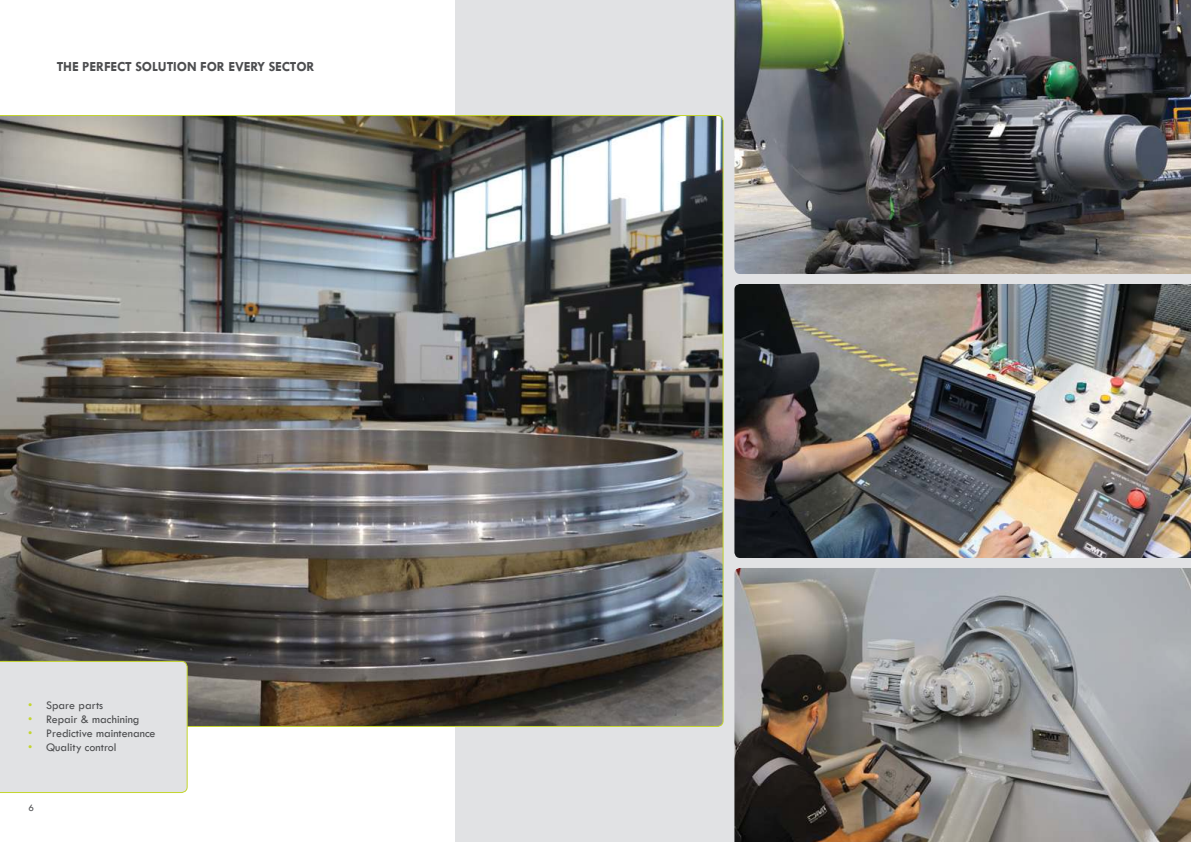
<style>
.page{position:relative;width:1191px;height:842px;background:#fff}
.page>*{position:absolute;margin:0;border:0;box-sizing:border-box;transform-origin:0 0}
.t1{font:700 14px "Tw Cen";letter-spacing:-.01em;color:#4c4d4f}
.t2{font:12px "Tw Cen";color:#4c4d4f}
.t3{font:10px "Tw Cen";color:#4c4d4f}
.s1{color:#c3d52d}
</style>
<div class="page">
<div style="left:455px;top:0;width:736px;height:842px;background:#e1e2e4"></div>
<img style="left:0;top:115px;width:723px;height:612px">
<img style="left:734px;top:568px;width:457px;height:274px">
<img style="left:734px;top:284px;width:457px;height:274px">
<img style="left:734px;top:0;width:457px;height:274px">
<div style="left:0;top:661px;width:188px;height:132px;background:#e1e2e4"></div>
<p class="t1" style="left:57px;top:60px;width:259px">THE PERFECT SOLUTION FOR EVERY SECTOR</p>
<p class="t2" style="left:28px;top:700px;width:77px"><span class="s1">•</span> Spare parts</p>
<p class="t2" style="left:28px;top:714px;width:113px"><span class="s1">•</span> Repair &amp; machining</p>
<p class="t2" style="left:28px;top:728px;width:129px"><span class="s1">•</span> Predictive maintenance</p>
<p class="t2" style="left:28px;top:742px;width:90px"><span class="s1">•</span> Quality control</p>
<p class="t3" style="left:28px;top:803px;width:7px">6</p>
</div>
